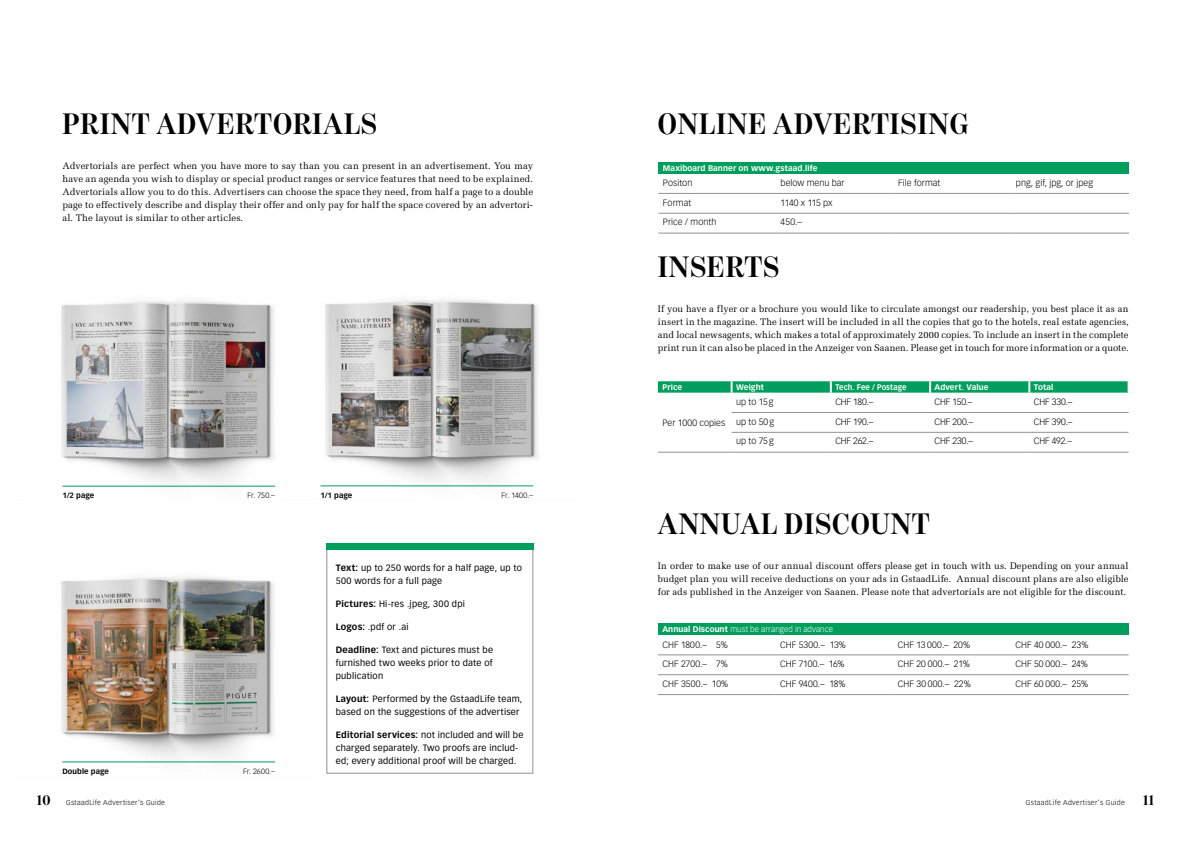
<style>
.page{position:relative;width:1191px;height:842px;background:#fff}
.page>*{position:absolute;margin:0;border:0;box-sizing:border-box;transform-origin:0 0}
.t1{font:700 30px "Benton Mod Disp";letter-spacing:.03em;color:#000;scale:.96 1}
.t2{font:9.5px/13px "Melior LT Std";letter-spacing:.005em;color:#000;text-align:justify}
.t3{font:9px/13px "Vectora LT Pro";letter-spacing:.025em;color:#000}
.t4{font:300 9px "Vectora LT Pro";letter-spacing:.005em;color:#000}
.t5{font:300 9px "Vectora LT Pro";letter-spacing:.025em;color:#000}
.t6{font:300 9px "Vectora LT Pro";letter-spacing:-.04em;color:#000}
.t7{font:700 8px "Vectora LT Pro";letter-spacing:.01em;color:#fff}
.t8{font:300 8px "Vectora LT Pro";letter-spacing:.01em;color:#fff}
.t9{font:700 8px "Vectora LT Pro";letter-spacing:.01em;color:#fff;scale:.92 1}
.t10{font:300 7.5px "Vectora LT Pro";letter-spacing:.005em;color:#000}
.t11{font:700 7.5px "Vectora LT Pro";letter-spacing:.01em;color:#000}
.t12{font:300 7px "Vectora LT Pro";letter-spacing:.05em;color:#000}
.s1{font-weight:700}
.s2{font-family:"Benton Mod Disp";font-weight:700;font-size:15px}
</style>
<div class="page">
<img style="left:61px;top:576px;width:214px;height:187px">
<img style="left:320px;top:299px;width:218px;height:188px">
<img style="left:61px;top:301px;width:214px;height:185px">
<hr style="left:62px;top:486px;width:213px;height:1px;background:#009e5c">
<hr style="left:62px;top:761px;width:213px;height:1px;background:#009e5c">
<hr style="left:320px;top:485px;width:213px;height:1px;background:#009e5c">
<svg style="left:658px;top:381px;width:471px;height:12px;background:#12a467"></svg>
<hr style="left:731px;top:412px;width:100px;height:1px;background:#949290">
<hr style="left:831px;top:412px;width:99px;height:1px;background:#949290">
<hr style="left:930px;top:412px;width:99px;height:1px;background:#949290">
<hr style="left:1029px;top:412px;width:99px;height:1px;background:#949290">
<hr style="left:731px;top:432px;width:100px;height:1px;background:#949290">
<hr style="left:831px;top:432px;width:99px;height:1px;background:#949290">
<hr style="left:930px;top:432px;width:99px;height:1px;background:#949290">
<hr style="left:1029px;top:432px;width:99px;height:1px;background:#949290">
<hr style="left:731px;top:452px;width:100px;height:1px;background:#949290">
<hr style="left:831px;top:452px;width:99px;height:1px;background:#949290">
<hr style="left:930px;top:452px;width:99px;height:1px;background:#949290">
<hr style="left:1029px;top:452px;width:99px;height:1px;background:#949290">
<hr style="left:658px;top:452px;width:73px;height:1px;background:#949290">
<div style="left:658px;top:624px;width:470px;height:11px;background:#009e5c"></div>
<hr style="left:658px;top:694px;width:117px;height:1px;background:#949290">
<hr style="left:775px;top:694px;width:118px;height:1px;background:#949290">
<hr style="left:893px;top:694px;width:118px;height:1px;background:#949290">
<hr style="left:1011px;top:694px;width:117px;height:1px;background:#949290">
<hr style="left:658px;top:674px;width:117px;height:1px;background:#949290">
<hr style="left:775px;top:674px;width:118px;height:1px;background:#949290">
<hr style="left:893px;top:674px;width:118px;height:1px;background:#949290">
<hr style="left:1011px;top:674px;width:117px;height:1px;background:#949290">
<hr style="left:658px;top:655px;width:117px;height:1px;background:#949290">
<hr style="left:775px;top:655px;width:118px;height:1px;background:#949290">
<hr style="left:893px;top:655px;width:118px;height:1px;background:#949290">
<hr style="left:1011px;top:655px;width:117px;height:1px;background:#949290">
<div style="left:326px;top:543px;width:207px;height:231px;border:1px solid #949290"></div>
<div style="left:326px;top:543px;width:207px;height:7px;background:#009e5c"></div>
<div style="left:658px;top:162px;width:471px;height:12px;background:#009e5c"></div>
<hr style="left:658px;top:233px;width:118px;height:1px;background:#949290">
<hr style="left:776px;top:233px;width:117px;height:1px;background:#949290">
<hr style="left:893px;top:233px;width:118px;height:1px;background:#949290">
<hr style="left:1011px;top:233px;width:118px;height:1px;background:#949290">
<hr style="left:658px;top:213px;width:118px;height:1px;background:#949290">
<hr style="left:776px;top:213px;width:117px;height:1px;background:#949290">
<hr style="left:893px;top:213px;width:118px;height:1px;background:#949290">
<hr style="left:1011px;top:213px;width:118px;height:1px;background:#949290">
<hr style="left:658px;top:193px;width:118px;height:1px;background:#949290">
<hr style="left:776px;top:193px;width:117px;height:1px;background:#949290">
<hr style="left:893px;top:193px;width:118px;height:1px;background:#949290">
<hr style="left:1011px;top:193px;width:118px;height:1px;background:#949290">
<h1 class="t1" style="left:62px;top:107px;width:329px">PRINT ADVERTORIALS</h1>
<p class="t2" style="left:62px;top:160px;width:472px">Advertorials are perfect when you have more to say than you can present in an advertisement. You may have an agenda you wish to display or special product ranges or service features that need to be explained.<br>Advertorials allow you to do this. Advertisers can choose the space they need, from half a page to a double page to effectively describe and display their offer and only pay for half the space covered by an advertori&shy;al. The layout is similar to other articles.</p>
<p class="t11" style="left:62px;top:491px;width:34px">1/2 page</p>
<p class="t10" style="left:247px;top:491px;width:29px">Fr. 750.–</p>
<p class="t11" style="left:62px;top:767px;width:48px">Double page</p>
<p class="t10" style="left:243px;top:767px;width:33px">Fr. 2600.–</p>
<p class="t11" style="left:320px;top:491px;width:33px">1/1 page</p>
<p class="t10" style="left:501px;top:491px;width:33px">Fr. 1400.–</p>
<p class="t3" style="left:336px;top:561px;width:188px"><span class="s1">Text:</span> up to 250 words for a half page, up to<br>500 words for a full page</p>
<p class="t3" style="left:336px;top:597px;width:131px"><span class="s1">Pictures:</span> Hi-res .jpeg, 300 dpi</p>
<p class="t3" style="left:336px;top:620px;width:74px"><span class="s1">Logos:</span> .pdf or .ai</p>
<p class="t3" style="left:336px;top:643px;width:159px;text-align:justify"><span class="s1">Deadline:</span> Text and pictures must be furnished two weeks prior to date of publication</p>
<p class="t3" style="left:336px;top:692px;width:188px"><span class="s1">Layout:</span> Performed by the GstaadLife team, based on the suggestions of the advertiser</p>
<p class="t3" style="left:336px;top:728px;width:189px"><span class="s1">Editorial services:</span> not included and will be charged separately. Two proofs are includ&shy;ed; every additional proof will be charged.</p>
<h1 class="t1" style="left:658px;top:107px;width:325px">ONLINE ADVERTISING</h1>
<p class="t7" style="left:663px;top:163px;width:156px">Maxiboard Banner on www.gstaad.life</p>
<p class="t4" style="left:663px;top:178px;width:31px">Positon</p>
<p class="t4" style="left:780px;top:178px;width:66px">below menu bar</p>
<p class="t4" style="left:898px;top:178px;width:44px">File format</p>
<p class="t4" style="left:1016px;top:178px;width:79px">png, gif, jpg, or jpeg</p>
<p class="t4" style="left:663px;top:197px;width:30px">Format</p>
<p class="t6" style="left:780px;top:197px;width:53px">1140 x 115 px</p>
<p class="t4" style="left:663px;top:217px;width:55px">Price / month</p>
<p class="t4" style="left:780px;top:217px;width:23px">450.–</p>
<h1 class="t1" style="left:658px;top:250px;width:128px">INSERTS</h1>
<p class="t2" style="left:658px;top:302px;width:472px">If you have a flyer or a brochure you would like to circulate amongst our readership, you best place it as an insert in the magazine. The insert will be included in all the copies that go to the hotels, real estate agencies, and local newsagents, which makes a total of approximately 2000 copies. To include an insert in the complete print run it can also be placed in the Anzeiger von Saanen. Please get in touch for more information or a quote.</p>
<p class="t7" style="left:662px;top:382px;width:21px">Price</p>
<p class="t7" style="left:736px;top:382px;width:29px">Weight</p>
<p class="t9" style="left:835px;top:382px;width:79px">Tech. Fee / Postage</p>
<p class="t7" style="left:934px;top:382px;width:55px">Advert. Value</p>
<p class="t7" style="left:1034px;top:382px;width:21px">Total</p>
<p class="t4" style="left:662px;top:417px;width:64px">Per 1000 copies</p>
<p class="t4" style="left:736px;top:396px;width:39px">up to 15g</p>
<p class="t4" style="left:835px;top:396px;width:39px">CHF 180.–</p>
<p class="t4" style="left:934px;top:396px;width:39px">CHF 150.–</p>
<p class="t4" style="left:1034px;top:396px;width:40px">CHF 330.–</p>
<p class="t4" style="left:736px;top:416px;width:39px">up to 50g</p>
<p class="t4" style="left:835px;top:416px;width:39px">CHF 190.–</p>
<p class="t4" style="left:934px;top:416px;width:40px">CHF 200.–</p>
<p class="t4" style="left:1034px;top:416px;width:40px">CHF 390.–</p>
<p class="t4" style="left:736px;top:436px;width:39px">up to 75g</p>
<p class="t4" style="left:835px;top:436px;width:39px">CHF 262.–</p>
<p class="t4" style="left:934px;top:436px;width:40px">CHF 230.–</p>
<p class="t4" style="left:1034px;top:436px;width:39px">CHF 492.–</p>
<h1 class="t1" style="left:658px;top:507px;width:284px">ANNUAL DISCOUNT</h1>
<p class="t2" style="left:658px;top:560px;width:472px">In order to make use of our annual discount offers please get in touch with us. Depending on your annual budget plan you will receive deductions on your ads in GstaadLife. Annual discount plans are also eligible for ads published in the Anzeiger von Saanen. Please note that advertorials are not eligible for the discount.</p>
<p class="t8" style="left:662px;top:624px;width:172px"><span class="s1">Annual Discount</span> must be arranged in advance</p>
<p class="t4" style="left:662px;top:639px;width:67px">CHF 1800.– 5%</p>
<p class="t4" style="left:780px;top:639px;width:67px">CHF 5300.– 13%</p>
<p class="t4" style="left:897px;top:639px;width:74px">CHF 13 000.– 20%</p>
<p class="t4" style="left:1015px;top:639px;width:74px">CHF 40 000.– 23%</p>
<p class="t4" style="left:662px;top:658px;width:67px">CHF 2700.– 7%</p>
<p class="t4" style="left:780px;top:658px;width:66px">CHF 7100.– 16%</p>
<p class="t4" style="left:897px;top:658px;width:74px">CHF 20 000.– 21%</p>
<p class="t4" style="left:1015px;top:658px;width:74px">CHF 50 000.– 24%</p>
<p class="t4" style="left:662px;top:678px;width:67px">CHF 3500.– 10%</p>
<p class="t4" style="left:780px;top:678px;width:67px">CHF 9400.– 18%</p>
<p class="t5" style="left:897px;top:678px;width:74px">CHF 30 000.– 22%</p>
<p class="t4" style="left:1015px;top:678px;width:74px">CHF 60 000.– 25%</p>
<p class="t12" style="left:37px;top:798px;width:130px"><span class="s2">10</span> GstaadLife Advertiser‘s Guide</p>
<p class="t12" style="left:1026px;top:798px;width:130px">GstaadLife Advertiser‘s Guide <span class="s2">11</span></p>
</div>
